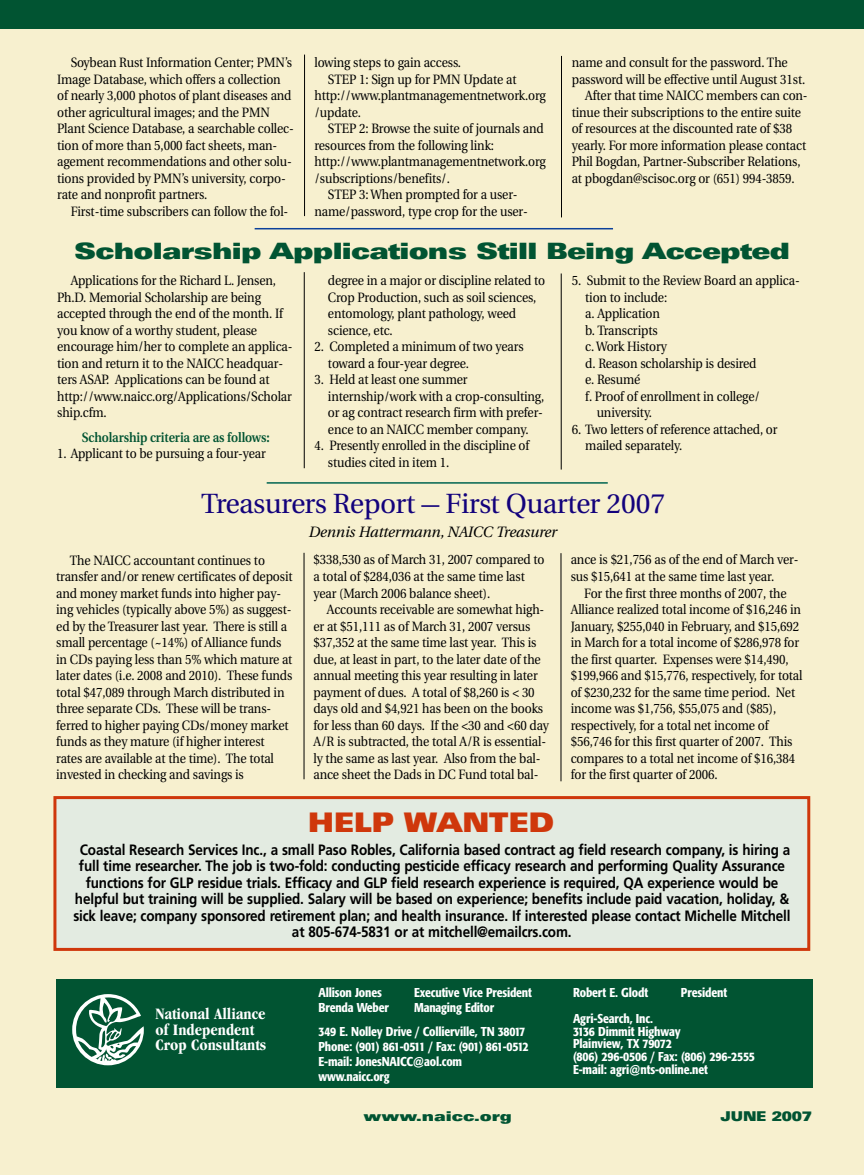
<style>
.page{position:relative;width:864px;height:1175px;background:#fff}
.page>*{position:absolute;margin:0;border:0;box-sizing:border-box;transform-origin:0 0}
.t1{font:36px "Utopia Headline";color:#13027c}
.t2{font:900 expanded 27px "Univers";letter-spacing:-.015em;color:#cf370b;scale:.9 1}
.t3{font:900 expanded 22.5px "Univers";letter-spacing:-.035em;color:#015432}
.t4{font:700 condensed 16.5px/15.6px "Garamond";color:#fff}
.t5{font:700 15px/16.5px "Frutiger";letter-spacing:-.01em;color:#000;text-align:center;scale:.9 1}
.t6{font:italic 15px "Utopia";letter-spacing:-.01em;color:#000}
.t7{font:13.5px/16.5px "Utopia";letter-spacing:-.01em;color:#000;scale:.9 1}
.t8{font:600 13.5px "Utopia";letter-spacing:-.01em;color:#015432;scale:.9 1}
.t9{font:900 expanded 13.5px "Univers";letter-spacing:-.01em;color:#015432}
.t10{font:900 expanded 13.5px "Univers";letter-spacing:-.01em;color:#015432;scale:.9 1}
.t11{font:500 condensed 12.75px/12.8px "Formata";letter-spacing:-.015em;color:#fff}
</style>
<div class="page">
<div style="left:0;top:0;width:864px;height:1174px;background:#f7f0cf"></div>
<div style="left:55px;top:797px;width:754px;height:152px;background:#e3ebe1"></div>
<div style="left:53px;top:796px;width:757px;height:155px;border:3px solid #cf370b"></div>
<div style="left:0;top:0;width:864px;height:29px;background:#015432"></div>
<hr style="left:267px;top:482px;width:341px;height:1px;background:#006551">
<hr style="left:255px;top:228px;width:358px;height:1px;background:#0c419a">
<hr style="left:304px;top:55px;width:1px;height:161px;background:#000">
<hr style="left:561px;top:56px;width:1px;height:161px;background:#000">
<hr style="left:304px;top:272px;width:1px;height:196px;background:#000">
<hr style="left:561px;top:273px;width:1px;height:196px;background:#000">
<hr style="left:304px;top:553px;width:1px;height:226px;background:#000">
<hr style="left:561px;top:553px;width:1px;height:228px;background:#000">
<div style="left:56px;top:979px;width:756px;height:108px;background:#015432"></div>
<svg style="left:72px;top:994px;width:72px;height:71px"></svg>
<p class="t7" style="left:57px;top:55px;width:265px;text-indent:13px">Soybean Rust Information Center; PMN’s Image Database, which offers a collection of nearly 3,000 photos of plant diseases and other agricultural images; and the PMN Plant Science Database, a searchable collec&shy;tion of more than 5,000 fact sheets, man&shy;agement recommendations and other solu&shy;tions provided by PMN’s university, corpo&shy;rate and nonprofit partners.</p>
<p class="t7" style="left:71px;top:204px;width:243px">First-time subscribers can follow the fol-</p>
<p class="t7" style="left:314px;top:55px;width:164px">lowing steps to gain access.</p>
<p class="t7" style="left:328px;top:72px;width:211px">STEP 1: Sign up for PMN Update at</p>
<p class="t7" style="left:314px;top:88px;width:259px">http://www.plantmanagementnetwork.org</p>
<p class="t7" style="left:314px;top:105px;width:53px">/update.</p>
<p class="t7" style="left:328px;top:121px;width:241px">STEP 2: Browse the suite of journals and</p>
<p class="t7" style="left:314px;top:138px;width:201px">resources from the following link:</p>
<p class="t7" style="left:314px;top:154px;width:259px">http://www.plantmanagementnetwork.org</p>
<p class="t7" style="left:314px;top:171px;width:152px">/subscriptions/benefits/.</p>
<p class="t7" style="left:328px;top:187px;width:212px">STEP 3: When prompted for a user-</p>
<p class="t7" style="left:314px;top:204px;width:239px">name/password, type crop for the user-</p>
<p class="t7" style="left:572px;top:55px;width:242px">name and consult for the password. The</p>
<p class="t7" style="left:572px;top:72px;width:261px">password will be effective until August 31st.</p>
<p class="t7" style="left:585px;top:88px;width:249px">After that time NAICC members can con-</p>
<p class="t7" style="left:572px;top:105px;width:256px">tinue their subscriptions to the entire suite</p>
<p class="t7" style="left:572px;top:121px;width:247px">of resources at the discounted rate of $38</p>
<p class="t7" style="left:572px;top:138px;width:262px">yearly. For more information please contact</p>
<p class="t7" style="left:572px;top:154px;width:256px">Phil Bogdan, Partner-Subscriber Relations,</p>
<p class="t7" style="left:572px;top:171px;width:249px">at pbogdan@scisoc.org or (651) 994-3859.</p>
<h3 class="t3" style="left:74px;top:243px;width:717px">Scholarship Applications Still Being Accepted</h3>
<p class="t7" style="left:57px;top:274px;width:263px;text-indent:13px">Applications for the Richard L. Jensen, Ph.D. Memorial Scholarship are being accepted through the end of the month. If you know of a worthy student, please encourage him/her to complete an applica&shy;tion and return it to the NAICC headquar&shy;ters ASAP. Applications can be found at http://www.naicc.org/Applications/Scholar ship.cfm.</p>
<p class="t8" style="left:82px;top:431px;width:210px">Scholarship criteria are as follows:</p>
<p class="t7" style="left:57px;top:446px;width:233px">1. Applicant to be pursuing a four-year</p>
<p class="t7" style="left:328px;top:274px;width:243px">degree in a major or discipline related to<br>Crop Production, such as soil sciences, entomology, plant pathology, weed science, etc.</p>
<p class="t7" style="left:328px;top:340px;width:219px;text-indent:-13px">2. Completed a minimum of two years toward a four-year degree.</p>
<p class="t7" style="left:328px;top:373px;width:242px;text-indent:-13px">3. Held at least one summer internship/work with a crop-consulting, or ag contract research firm with prefer&shy;ence to an NAICC member company.</p>
<p class="t7" style="left:328px;top:439px;width:225px;text-indent:-13px">4. Presently enrolled in the discipline of studies cited in item 1.</p>
<p class="t7" style="left:572px;top:274px;width:255px">5. Submit to the Review Board an applica-</p>
<p class="t7" style="left:585px;top:290px;width:93px">tion to include:</p>
<p class="t7" style="left:585px;top:307px;width:84px">a. Application</p>
<p class="t7" style="left:585px;top:323px;width:82px">b. Transcripts</p>
<p class="t7" style="left:585px;top:340px;width:92px">c. Work History</p>
<p class="t7" style="left:585px;top:356px;width:192px">d. Reason scholarship is desired</p>
<p class="t7" style="left:585px;top:373px;width:63px">e. Resumé</p>
<p class="t7" style="left:585px;top:389px;width:196px">f. Proof of enrollment in college/</p>
<p class="t7" style="left:597px;top:406px;width:63px">university.</p>
<p class="t7" style="left:585px;top:422px;width:215px;text-indent:-13px">6. Two letters of reference attached, or mailed separately.</p>
<h1 class="t1" style="left:201px;top:479px;width:466px">Treasurers Report – First Quarter 2007</h1>
<p class="t6" style="left:309px;top:525px;width:250px">Dennis Hattermann, NAICC Treasurer</p>
<p class="t7" style="left:56px;top:553px;width:264px;text-indent:13px">The NAICC accountant continues to transfer and/or renew certificates of deposit and money market funds into higher pay&shy;ing vehicles (typically above 5%) as suggest&shy;ed by the Treasurer last year. There is still a small percentage (~14%) of Alliance funds in CDs paying less than 5% which mature at later dates (i.e. 2008 and 2010). These funds total $47,089 through March distributed in three separate CDs. These will be trans&shy;ferred to higher paying CDs/money market funds as they mature (if higher interest rates are available at the time). The total invested in checking and savings is</p>
<p class="t7" style="left:313px;top:553px;width:258px">$338,530 as of March 31, 2007 compared to a total of $284,036 at the same time last year (March 2006 balance sheet).</p>
<p class="t7" style="left:313px;top:602px;width:263px;text-indent:13px">Accounts receivable are somewhat high&shy;er at $51,111 as of March 31, 2007 versus $37,352 at the same time last year. This is due, at least in part, to the later date of the annual meeting this year resulting in later payment of dues. A total of $8,260 is &lt; 30 days old and $4,921 has been on the books for less than 60 days. If the &lt;30 and &lt;60 day A/R is subtracted, the total A/R is essential&shy;ly the same as last year. Also from the bal&shy;ance sheet the Dads in DC Fund total bal-</p>
<p class="t7" style="left:571px;top:553px;width:255px">ance is $21,756 as of the end of March ver&shy;sus $15,641 at the same time last year.</p>
<p class="t7" style="left:571px;top:586px;width:259px;text-indent:13px">For the first three months of 2007, the Alliance realized total income of $16,246 in January, $255,040 in February, and $15,692 in March for a total income of $286,978 for the first quarter. Expenses were $14,490, $199,966 and $15,776, respectively, for total of $230,232 for the same time period. Net income was $1,756, $55,075 and ($85), respectively, for a total net income of $56,746 for this first quarter of 2007. This compares to a total net income of $16,384 for the first quarter of 2006.</p>
<h2 class="t2" style="left:308px;top:812px;width:275px">HELP WANTED</h2>
<p class="t5" style="left:73px;top:842px;width:799px">Coastal Research Services Inc., a small Paso Robles, California based contract ag field research company, is hiring a full time researcher. The job is two-fold: conducting pesticide efficacy research and performing Quality Assurance functions for GLP residue trials. Efficacy and GLP field research experience is required, QA experience would be helpful but training will be supplied. Salary will be based on experience; benefits include paid vacation, holiday, &amp; sick leave; company sponsored retirement plan; and health insurance. If interested please contact Michelle Mitchell at 805-674-5831 or at mitchell@emailcrs.com.</p>
<p class="t4" style="left:156px;top:1007px;width:112px">National Alliance of Independent<br>Crop Consultants</p>
<p class="t11" style="left:319px;top:987px;width:65px">Allison Jones</p>
<p class="t11" style="left:414px;top:987px;width:119px">Executive Vice President</p>
<p class="t11" style="left:319px;top:1002px;width:72px">Brenda Weber</p>
<p class="t11" style="left:319px;top:996px;width:208px;line-height:23.7px;text-indent:96px">Managing Editor<br>349 E. Nolley Drive / Collierville, TN 38017</p>
<p class="t11" style="left:319px;top:1039px;width:211px;line-height:15px">Phone: (901) 861-0511 / Fax: (901) 861-0512<br>E-mail: JonesNAICC@aol.com www.naicc.org</p>
<p class="t11" style="left:573px;top:987px;width:77px">Robert E. Glodt</p>
<p class="t11" style="left:681px;top:987px;width:48px">President</p>
<p class="t11" style="left:573px;top:1013px;width:183px">Agri-Search, Inc.<br>3136 Dimmit Highway<br>Plainview, TX 79072<br>(806) 296-0506 / Fax: (806) 296-2555<br>E-mail: agri@nts-online.net</p>
<p class="t9" style="left:363px;top:1110px;width:150px">www.naicc.org</p>
<p class="t10" style="left:721px;top:1111px;width:103px">JUNE 2007</p>
</div>
